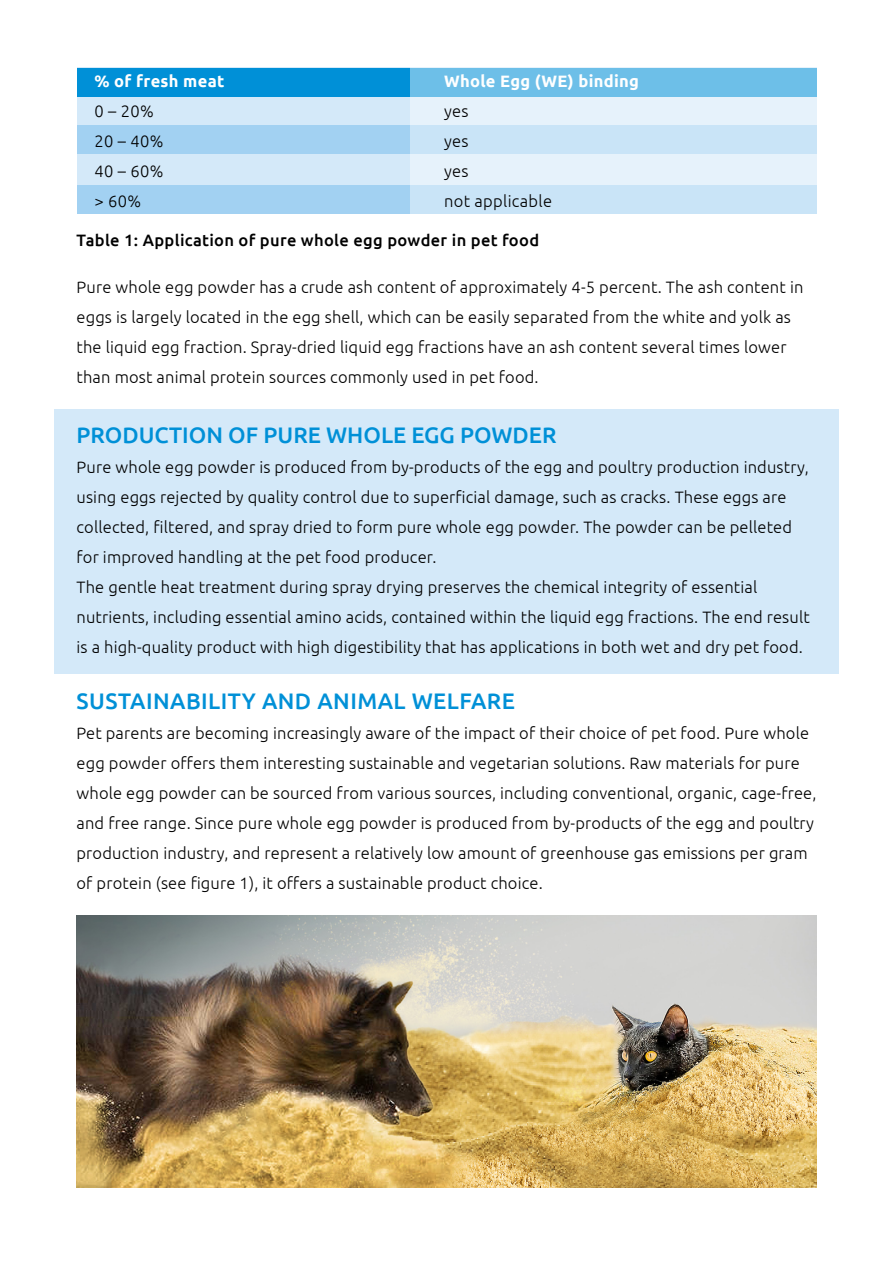
<style>
.page{position:relative;width:893px;height:1263px;background:#fff}
.page>*{position:absolute;margin:0;border:0;box-sizing:border-box;transform-origin:0 0}
.t1{font:500 22.5px "Ubuntu";letter-spacing:.01em;color:#0090d7}
.t2{font:300 16.5px/30px "Ubuntu";letter-spacing:.01em;color:#000}
.t3{font:500 16.5px "Ubuntu";letter-spacing:.02em;color:#000}
.t4{font:700 16.5px "Ubuntu";letter-spacing:.02em;color:#fff}
</style>
<div class="page">
<div style="left:77px;top:68px;width:739px;height:146px;background:#d4e9f9"></div>
<div style="left:54px;top:409px;width:785px;height:265px;background:#d4e9f9"></div>
<div style="left:77px;top:68px;width:739px;height:29px;background:#0090d7"></div>
<div style="left:77px;top:125px;width:739px;height:29px;background:#a2d1f2"></div>
<div style="left:77px;top:185px;width:739px;height:29px;background:#a2d1f2"></div>
<img style="left:77px;top:915px;width:739px;height:272px">
<svg style="left:410px;top:68px;width:406px;height:146px;background:#c2e2f5"></svg>
<p class="t4" style="left:95px;top:72px;width:132px">% of fresh meat</p>
<p class="t4" style="left:444px;top:72px;width:196px">Whole Egg (WE) binding</p>
<p class="t2" style="left:95px;top:96px;width:61px">0 – 20%</p>
<p class="t2" style="left:444px;top:96px;width:26px">yes</p>
<p class="t2" style="left:95px;top:126px;width:70px">20 – 40%</p>
<p class="t2" style="left:444px;top:126px;width:26px">yes</p>
<p class="t2" style="left:95px;top:156px;width:70px">40 – 60%</p>
<p class="t2" style="left:444px;top:156px;width:26px">yes</p>
<p class="t2" style="left:95px;top:186px;width:48px">&gt; 60%</p>
<p class="t2" style="left:444px;top:186px;width:110px">not applicable</p>
<p class="t3" style="left:77px;top:230px;width:464px">Table 1: Application of pure whole egg powder in pet food</p>
<p class="t2" style="left:77px;top:272px;width:728px">Pure whole egg powder has a crude ash content of approximately 4-5 percent. The ash content in eggs is largely located in the egg shell, which can be easily separated from the white and yolk as the liquid egg fraction. Spray-dried liquid egg fractions have an ash content several times lower than most animal protein sources commonly used in pet food.</p>
<h1 class="t1" style="left:77px;top:421px;width:481px">PRODUCTION OF PURE WHOLE EGG POWDER</h1>
<p class="t2" style="left:77px;top:452px;width:735px">Pure whole egg powder is produced from by-products of the egg and poultry production industry, using eggs rejected by quality control due to superficial damage, such as cracks. These eggs are collected, filtered, and spray dried to form pure whole egg powder. The powder can be pelleted for improved handling at the pet food producer.<br>The gentle heat treatment during spray drying preserves the chemical integrity of essential nutrients, including essential amino acids, contained within the liquid egg fractions. The end result is a high-quality product with high digestibility that has applications in both wet and dry pet food.</p>
<h1 class="t1" style="left:77px;top:686px;width:440px">SUSTAINABILITY AND ANIMAL WELFARE</h1>
<p class="t2" style="left:77px;top:717px;width:741px">Pet parents are becoming increasingly aware of the impact of their choice of pet food. Pure whole egg powder offers them interesting sustainable and vegetarian solutions. Raw materials for pure whole egg powder can be sourced from various sources, including conventional, organic, cage-free, and free range. Since pure whole egg powder is produced from by-products of the egg and poultry production industry, and represent a relatively low amount of greenhouse gas emissions per gram of protein (see figure 1), it offers a sustainable product choice.</p>
</div>
